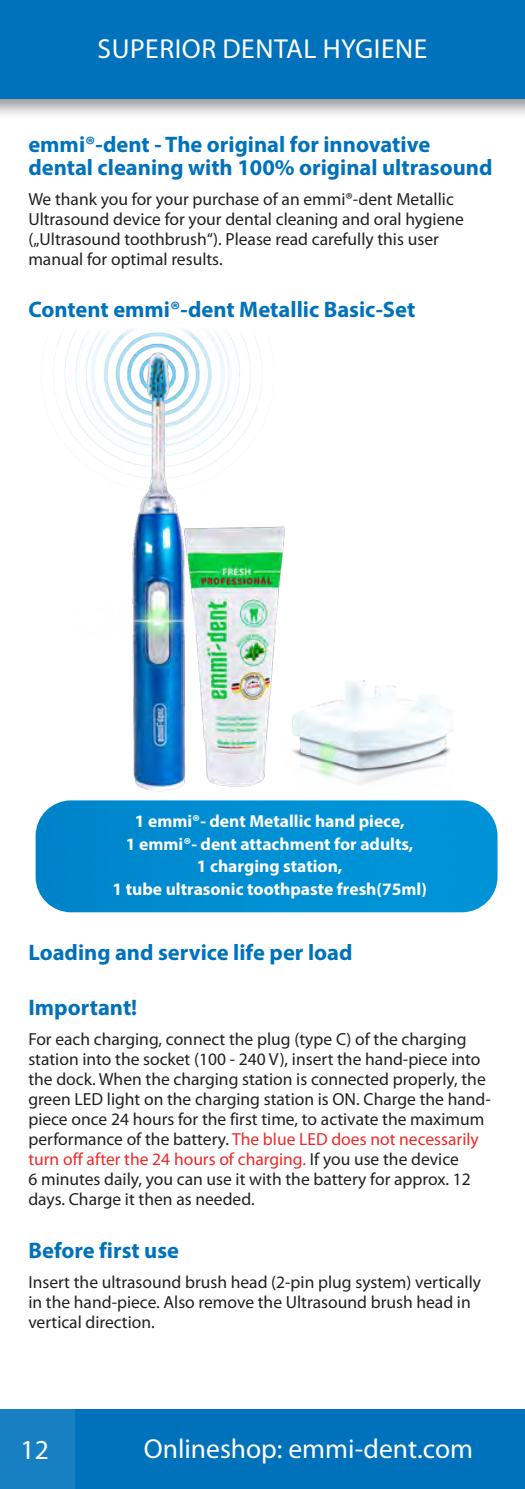
<style>
.page{position:relative;width:525px;height:1489px;background:#fff}
.page>*{position:absolute;margin:0;border:0;box-sizing:border-box;transform-origin:0 0}
.t1{font:27.5px "Myriad Pro";color:#fff}
.t2{font:27.5px "Myriad Pro";letter-spacing:.02em;color:#fff}
.t3{font:700 22.5px/22.5px "Myriad Pro";color:#0072bc}
.t4{font:17.5px/20px "Myriad Pro";color:#231f20}
.t5{font:700 17.5px/22.5px "Myriad Pro";color:#fff;text-align:center}
.s1{color:#ee2927}
</style>
<div class="page">
<div style="left:0;top:0;width:524px;height:120px;background:#231f20;opacity:.48"></div>
<div style="left:0;top:0;width:524px;height:99px;background:#0072bc"></div>
<div style="left:0;top:1409px;width:524px;height:79px;background:#0072bc"></div>
<div style="left:0;top:1409px;width:74px;height:78px;background:#1680c3"></div>
<img style="left:36px;top:800px;width:461px;height:112px">
<img style="left:345px;top:680px;width:108px;height:97px">
<img style="left:259px;top:685px;width:129px;height:125px">
<img style="left:265px;top:707px;width:117px;height:114px">
<img style="left:36px;top:328px;width:249px;height:473px">
<h1 class="t2" style="left:97px;top:32px;width:331px">SUPERIOR DENTAL HYGIENE</h1>
<p class="t3" style="left:28px;top:133px;width:465px">emmi®-dent - The original for innovative dental cleaning with 100% original ultrasound</p>
<p class="t4" style="left:28px;top:189px;width:437px">We thank you for your purchase of an emmi®-dent Metallic Ultrasound device for your dental cleaning and oral hygiene („Ultrasound toothbrush“). Please read carefully this user manual for optimal results.</p>
<p class="t3" style="left:28px;top:298px;width:388px">Content emmi®-dent Metallic Basic-Set</p>
<p class="t5" style="left:112px;top:809px;width:315px">1 emmi®- dent Metallic hand piece,<br>1 emmi®- dent attachment for adults,<br>1 charging station,<br>1 tube ultrasonic toothpaste fresh(75ml)</p>
<p class="t3" style="left:28px;top:940px;width:325px">Loading and service life per load</p>
<p class="t3" style="left:28px;top:995px;width:110px">Important!</p>
<p class="t4" style="left:28px;top:1029px;width:463px">For each charging, connect the plug (type C) of the charging station into the socket (100 - 240 V), insert the hand-piece into the dock. When the charging station is connected properly, the green LED light on the charging station is ON. Charge the hand&shy;piece once 24 hours for the first time, to activate the maximum performance of the battery. <span class="s1">The blue LED does not necessarily turn off after the 24 hours of charging.</span> If you use the device<br>6 minutes daily, you can use it with the battery for approx. 12 days. Charge it then as needed.</p>
<p class="t3" style="left:28px;top:1238px;width:152px">Before first use</p>
<p class="t4" style="left:28px;top:1271px;width:454px">Insert the ultrasound brush head (2-pin plug system) vertically in the hand-piece. Also remove the Ultrasound brush head in vertical direction.</p>
<h1 class="t1" style="left:21px;top:1432px;width:30px">12</h1>
<h1 class="t1" style="left:144px;top:1431px;width:330px">Onlineshop: emmi-dent.com</h1>
</div>
